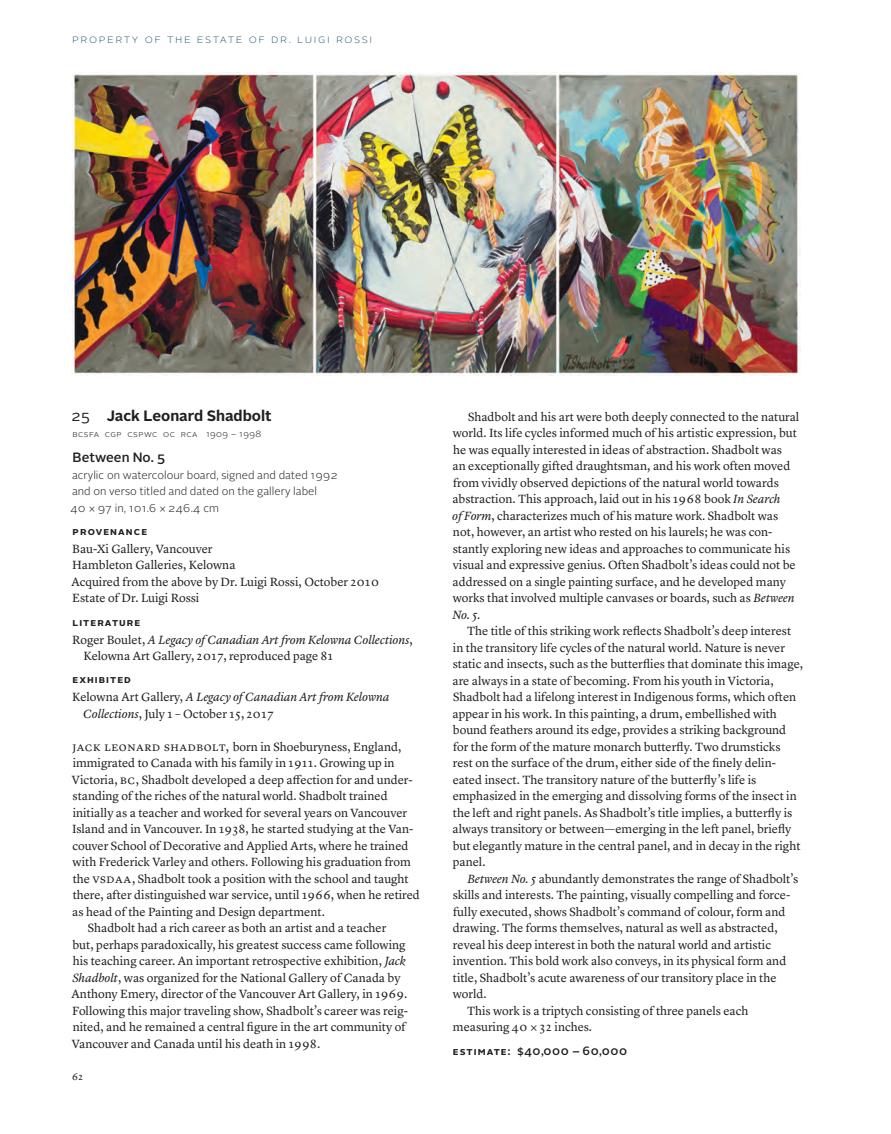
<style>
.page{position:relative;width:891px;height:1134px;background:#fff}
.page>*{position:absolute;margin:0;border:0;box-sizing:border-box;transform-origin:0 0}
.Artist_s_Name___Lot{font:700 15px "Alright Sans";color:#231f20}
.Title_of_Art_Work{font:500 13.5px "Alright Sans";color:#231f20}
.Text_-_Essay{font:12.3px/16.5px "Lyon Text";color:#231f20}
.Text_-_Essay_First{font:12.3px/16.5px "Lyon Text";color:#231f20}
.Text_-_Provenence___Literature{font:12.3px/16.5px "Lyon Text";color:#231f20}
.Text_-_Provenence___Literature-2{font:italic 12.3px/16.5px "Lyon Text";color:#231f20}
.SecondaryPage_-_Headings{font:100 12px "Alright Sans";letter-spacing:.13em;color:#074969}
.Estimate_LessSpaceAbove{font:500 12px "Alright Sans";letter-spacing:.05em;color:#231f20}
.Media__Date__Diamentions__etc{font:300 11.25px/16.5px "Alright Sans";color:#231f20}
.Provenance___Literature_Heading{font:700 10.5px "Alright Sans";letter-spacing:.1em;color:#231f20}
.t1{font:10.2px "Lyon Text";color:#231f20}
.Artist_s_Membership___Dates{font:300 9px "Alright Sans";letter-spacing:.05em;color:#231f20}
.s1{font-weight:400}
.s2{font-style:italic}
.s3{font-style:normal}
.s4{font-weight:700;font-size:10.5px}
</style>
<div class="page">
<img style="left:72px;top:72px;width:729px;height:304px">
<p class="SecondaryPage_-_Headings" style="left:72px;top:31px;width:302px">Property of the Estate of Dr. Luigi Rossi</p>
<p class="Artist_s_Name___Lot" style="left:71px;top:405px;width:202px"><span class="s1">25</span> Jack Leonard Shadbolt</p>
<p class="Artist_s_Membership___Dates" style="left:72px;top:428px;width:190px">BCSFA CGP CSPWC OC RCA 1909 – 1998</p>
<p class="Title_of_Art_Work" style="left:73px;top:448px;width:94px">Between No. 5</p>
<p class="Media__Date__Diamentions__etc" style="left:72px;top:467px;width:267px">acrylic on watercolour board, signed and dated 1992 and on verso titled and dated on the gallery label</p>
<p class="Media__Date__Diamentions__etc" style="left:71px;top:500px;width:150px">40 × 97 in, 101.6 × 246.4 cm</p>
<p class="Provenance___Literature_Heading" style="left:73px;top:524px;width:76px">Provenance</p>
<p class="Text_-_Provenence___Literature" style="left:72px;top:539px;width:142px">Bau-Xi Gallery, Vancouver</p>
<p class="Text_-_Provenence___Literature" style="left:72px;top:556px;width:165px">Hambleton Galleries, Kelowna</p>
<p class="Text_-_Provenence___Literature" style="left:72px;top:572px;width:309px">Acquired from the above by Dr. Luigi Rossi, October 2010</p>
<p class="Text_-_Provenence___Literature" style="left:72px;top:589px;width:129px">Estate of Dr. Luigi Rossi</p>
<p class="Provenance___Literature_Heading" style="left:73px;top:614px;width:69px">Literature</p>
<p class="Text_-_Provenence___Literature" style="left:84px;top:630px;width:331px;text-indent:-11px">Roger Boulet, <span class="s2">A Legacy of Canadian Art from Kelowna Collections</span>,<br>Kelowna Art Gallery, 2017, reproduced page 81</p>
<p class="Provenance___Literature_Heading" style="left:73px;top:672px;width:60px">Exhibited</p>
<p class="Text_-_Provenence___Literature-2" style="left:83px;top:688px;width:308px;text-indent:-11px"><span class="s3">Kelowna Art Gallery,</span> A Legacy of Canadian Art from Kelowna<br>Collections<span class="s3">, July 1 – October 15, 2017</span></p>
<p class="Text_-_Essay_First" style="left:72px;top:737px;width:8px">Jack</p>
<p class="Text_-_Essay_First" style="left:104px;top:737px;width:9px">Leonar</p>
<p class="Text_-_Essay_First" style="left:72px;top:737px;width:350px;text-indent:80px">d Sha dbo lt, born in Shoeburyness, England, immigrated to Canada with his family in 1911. Growing up in Victoria, BC, Shadbolt developed a deep affection for and under&shy;standing of the riches of the natural world. Shadbolt trained initially as a teacher and worked for several years on Vancouver Island and in Vancouver. In 1938, he started studying at the Van&shy;couver School of Decorative and Applied Arts, where he trained with Frederick Varley and others. Following his graduation from the VSDAA, Shadbolt took a position with the school and taught there, after distinguished war service, until 1966, when he retired as head of the Painting and Design department.</p>
<p class="Text_-_Essay" style="left:72px;top:919px;width:338px;text-indent:16px">Shadbolt had a rich career as both an artist and a teacher but, perhaps paradoxically, his greatest success came following his teaching career. An important retrospective exhibition, <span class="s2">Jack Shadbolt</span>, was organized for the National Gallery of Canada by Anthony Emery, director of the Vancouver Art Gallery, in 1969.<br>Following this major traveling show, Shadbolt’s career was reig&shy;nited, and he remained a central figure in the art community of Vancouver and Canada until his death in 1998.</p>
<p class="t1" style="left:72px;top:1069px;width:12px">62</p>
<p class="Text_-_Essay" style="left:452px;top:407px;width:349px;text-indent:16px">Shadbolt and his art were both deeply connected to the natural world. Its life cycles informed much of his artistic expression, but he was equally interested in ideas of abstraction. Shadbolt was<br>an exceptionally gifted draughtsman, and his work often moved from vividly observed depictions of the natural world towards abstraction. This approach, laid out in his 1968 book <span class="s2">In Search<br>of Form</span>, characterizes much of his mature work. Shadbolt was not, however, an artist who rested on his laurels; he was con&shy;stantly exploring new ideas and approaches to communicate his visual and expressive genius. Often Shadbolt’s ideas could not be addressed on a single painting surface, and he developed many works that involved multiple canvases or boards, such as <span class="s2">Between No. 5.</span></p>
<p class="Text_-_Essay" style="left:453px;top:622px;width:352px;text-indent:15px">The title of this striking work reflects Shadbolt’s deep interest in the transitory life cycles of the natural world. Nature is never static and insects, such as the butterflies that dominate this image, are always in a state of becoming. From his youth in Victoria, Shadbolt had a lifelong interest in Indigenous forms, which often appear in his work. In this painting, a drum, embellished with bound feathers around its edge, provides a striking background for the form of the mature monarch butterfly. Two drumsticks<br>rest on the surface of the drum, either side of the finely delin&shy;eated insect. The transitory nature of the butterfly’s life is emphasized in the emerging and dissolving forms of the insect in the left and right panels. As Shadbolt’s title implies, a butterfly is always transitory or between—emerging in the left panel, briefly but elegantly mature in the central panel, and in decay in the right panel.</p>
<p class="Text_-_Essay" style="left:453px;top:869px;width:347px;text-indent:15px"><span class="s2">Between No. 5</span> abundantly demonstrates the range of Shadbolt’s skills and interests. The painting, visually compelling and force&shy;fully executed, shows Shadbolt’s command of colour, form and drawing. The forms themselves, natural as well as abstracted, reveal his deep interest in both the natural world and artistic invention. This bold work also conveys, in its physical form and title, Shadbolt’s acute awareness of our transitory place in the world.</p>
<p class="Text_-_Essay" style="left:453px;top:1001px;width:297px;text-indent:14px">This work is a triptych consisting of three panels each measuring 40 × 32 inches.</p>
<p class="Estimate_LessSpaceAbove" style="left:453px;top:1042px;width:176px"><span class="s4">Estimate:</span> $40,000 – 60,000</p>
</div>
